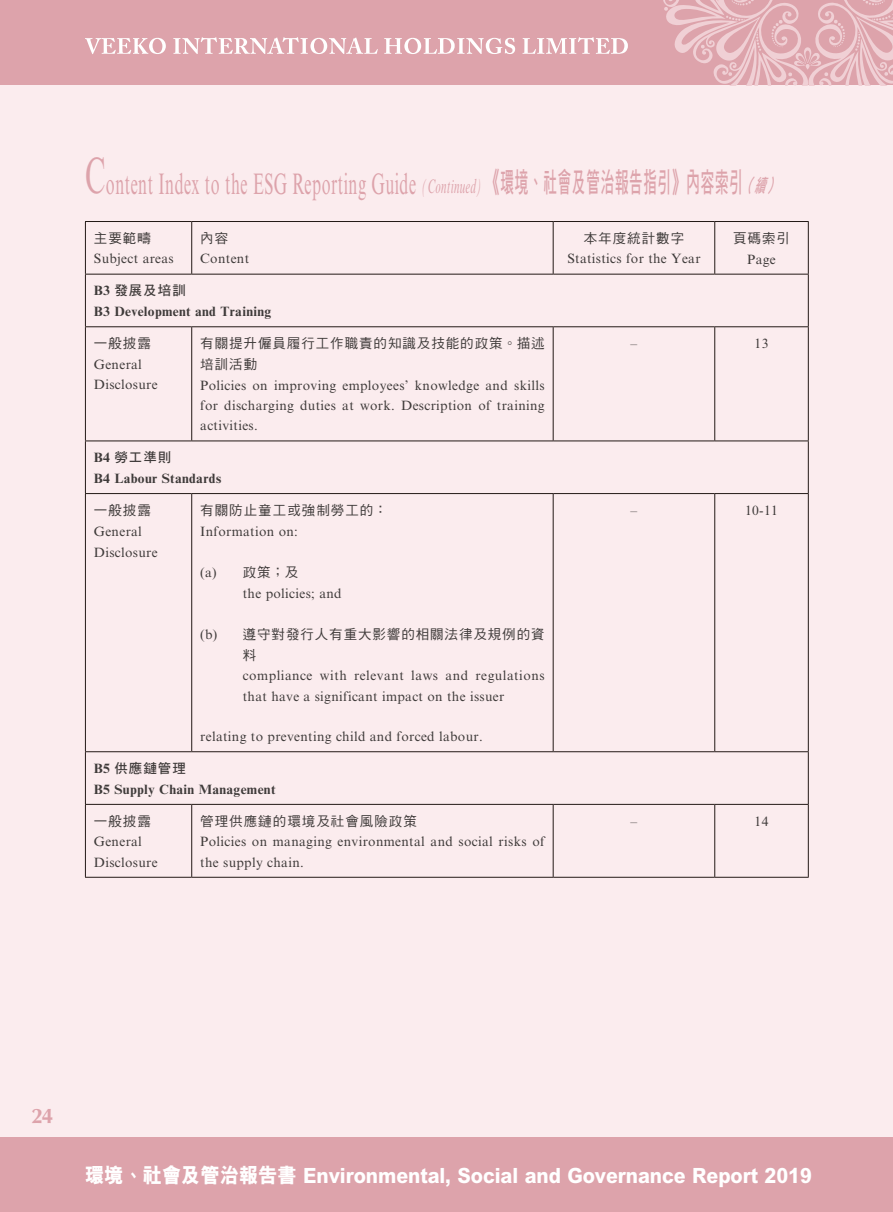
<style>
.page{position:relative;width:893px;height:1212px;background:#fff}
.page>*{position:absolute;margin:0;border:0;box-sizing:border-box;transform-origin:0 0}
.t1{font:29.7px "Times New Roman MT Std";letter-spacing:.03em;color:#dda3ab;scale:.55 1}
.t2{font:800 21px "M Hei HK";letter-spacing:-.005em;color:#fff;scale:.92 1}
.t3{font:700 21px "Optima LT Std";color:#dda3ab}
.t4{font:13.5px/20.2px "Times New Roman MT Std";letter-spacing:.025em;color:#3f3b3a}
.t5{font:13.5px/21px "DF Hei Std W5";letter-spacing:.075em;color:#3f3b3a}
.t6{font:700 13.5px "Times New Roman MT Std";letter-spacing:.025em;color:#3f3b3a}
.t7{font:13.5px "DF Hei Std W7";letter-spacing:.075em;color:#3f3b3a}
.s1{font-size:51.15px}
.s2{font-style:italic;font-size:19.8px}
.s3{font-family:"DF Hei Std W7";font-size:28.2px}
.s4{font-family:"DF Hei Std W7";font-style:italic;font-size:18.75px}
.s5{font-family:"Times New Roman MT Std";font-weight:700}
.s6{font-family:"Times New Roman MT Std"}
</style>
<div class="page">
<div style="left:0;top:0;width:892px;height:1212px;background:#fbecee"></div>
<div style="left:0;top:0;width:892px;height:85px;background:#dda3ab"></div>
<div style="left:0;top:1137px;width:892px;height:75px;background:#dda3ab"></div>
<svg style="left:663px;top:0;width:229px;height:85px"></svg>
<svg style="left:85px;top:38px;width:81px;height:16px"></svg>
<svg style="left:173px;top:37px;width:205px;height:17px"></svg>
<svg style="left:384px;top:38px;width:131px;height:16px"></svg>
<svg style="left:523px;top:37px;width:105px;height:17px"></svg>
<hr style="left:85px;top:221px;width:107px;height:1px;background:#231916">
<hr style="left:85px;top:222px;width:1px;height:52px;background:#231916">
<hr style="left:192px;top:221px;width:361px;height:1px;background:#231916">
<hr style="left:191px;top:222px;width:1px;height:52px;background:#231916">
<hr style="left:553px;top:221px;width:162px;height:1px;background:#231916">
<hr style="left:553px;top:222px;width:1px;height:52px;background:#231916">
<hr style="left:715px;top:221px;width:94px;height:1px;background:#231916">
<hr style="left:714px;top:222px;width:1px;height:52px;background:#231916">
<hr style="left:808px;top:222px;width:1px;height:52px;background:#231916">
<hr style="left:85px;top:274px;width:107px;height:1px;background:#231916">
<hr style="left:192px;top:274px;width:361px;height:1px;background:#231916">
<hr style="left:553px;top:274px;width:162px;height:1px;background:#231916">
<hr style="left:715px;top:274px;width:94px;height:1px;background:#231916">
<hr style="left:85px;top:327px;width:1px;height:113px;background:#231916">
<hr style="left:191px;top:327px;width:1px;height:113px;background:#231916">
<hr style="left:553px;top:327px;width:1px;height:113px;background:#231916">
<hr style="left:714px;top:327px;width:1px;height:113px;background:#231916">
<hr style="left:808px;top:327px;width:1px;height:113px;background:#231916">
<hr style="left:85px;top:805px;width:1px;height:72px;background:#231916">
<hr style="left:191px;top:805px;width:1px;height:72px;background:#231916">
<hr style="left:553px;top:805px;width:1px;height:72px;background:#231916">
<hr style="left:714px;top:805px;width:1px;height:72px;background:#231916">
<hr style="left:808px;top:805px;width:1px;height:72px;background:#231916">
<hr style="left:85px;top:274px;width:1px;height:52px;background:#231916">
<hr style="left:808px;top:274px;width:1px;height:52px;background:#231916">
<hr style="left:85px;top:326px;width:107px;height:1px;background:#231916">
<hr style="left:192px;top:326px;width:361px;height:1px;background:#231916">
<hr style="left:553px;top:326px;width:162px;height:1px;background:#231916">
<hr style="left:715px;top:326px;width:94px;height:1px;background:#231916">
<hr style="left:85px;top:440px;width:107px;height:1px;background:#231916">
<hr style="left:85px;top:441px;width:1px;height:52px;background:#231916">
<hr style="left:192px;top:440px;width:361px;height:1px;background:#231916">
<hr style="left:553px;top:440px;width:162px;height:1px;background:#231916">
<hr style="left:715px;top:440px;width:94px;height:1px;background:#231916">
<hr style="left:808px;top:441px;width:1px;height:52px;background:#231916">
<hr style="left:715px;top:493px;width:94px;height:1px;background:#231916">
<hr style="left:808px;top:494px;width:1px;height:257px;background:#231916">
<hr style="left:553px;top:493px;width:162px;height:1px;background:#231916">
<hr style="left:714px;top:494px;width:1px;height:257px;background:#231916">
<hr style="left:192px;top:493px;width:361px;height:1px;background:#231916">
<hr style="left:553px;top:494px;width:1px;height:257px;background:#231916">
<hr style="left:85px;top:493px;width:107px;height:1px;background:#231916">
<hr style="left:85px;top:494px;width:1px;height:257px;background:#231916">
<hr style="left:191px;top:494px;width:1px;height:257px;background:#231916">
<hr style="left:85px;top:751px;width:107px;height:1px;background:#231916">
<hr style="left:85px;top:752px;width:1px;height:52px;background:#231916">
<hr style="left:192px;top:751px;width:361px;height:1px;background:#231916">
<hr style="left:553px;top:751px;width:162px;height:1px;background:#231916">
<hr style="left:715px;top:751px;width:94px;height:1px;background:#231916">
<hr style="left:808px;top:752px;width:1px;height:52px;background:#231916">
<hr style="left:85px;top:804px;width:107px;height:1px;background:#231916">
<hr style="left:192px;top:804px;width:361px;height:1px;background:#231916">
<hr style="left:553px;top:804px;width:162px;height:1px;background:#231916">
<hr style="left:715px;top:804px;width:94px;height:1px;background:#231916">
<hr style="left:85px;top:877px;width:107px;height:1px;background:#231916">
<hr style="left:192px;top:877px;width:361px;height:1px;background:#231916">
<hr style="left:553px;top:877px;width:162px;height:1px;background:#231916">
<hr style="left:715px;top:877px;width:94px;height:1px;background:#231916">
<h1 class="t1" style="left:85px;top:166px;width:1269px"><span class="s1">C</span>ontent Index to the ESG Reporting Guide <span class="s2">(Continued)</span> <span class="s3">《環境、社會及管治報告指引》內容索引</span><span class="s4">（續）</span></h1>
<p class="t5" style="left:94px;top:227px;width:59px">主要範疇</p>
<p class="t4" style="left:94px;top:249px;width:81px">Subject areas</p>
<p class="t5" style="left:584px;top:227px;width:102px">本年度統計數字</p>
<p class="t4" style="left:567px;top:249px;width:135px">Statistics for the Year</p>
<p class="t5" style="left:733px;top:227px;width:59px">頁碼索引</p>
<p class="t4" style="left:747px;top:249px;width:30px">Page</p>
<p class="t5" style="left:200px;top:227px;width:30px">內容</p>
<p class="t4" style="left:200px;top:249px;width:50px">Content</p>
<p class="t7" style="left:94px;top:283px;width:94px"><span class="s5">B3</span> 發展及培訓</p>
<p class="t6" style="left:94px;top:303px;width:179px">B3 Development and Training</p>
<p class="t5" style="left:94px;top:332px;width:59px">一般披露</p>
<p class="t4" style="left:94px;top:354px;width:65px">General<br>Disclosure</p>
<p class="t5" style="left:200px;top:332px;width:346px">有關提升僱員履行工作職責的知識及技能的政策。描述培訓活動</p>
<p class="t4" style="left:200px;top:375px;width:346px;text-align:justify">Policies on improving employees’ knowledge and skills for discharging duties at work. Description of training activities.</p>
<p class="t7" style="left:94px;top:450px;width:79px"><span class="s5">B4</span> 勞工準則</p>
<p class="t6" style="left:94px;top:470px;width:129px">B4 Labour Standards</p>
<p class="t5" style="left:94px;top:499px;width:59px">一般披露</p>
<p class="t4" style="left:94px;top:521px;width:65px;line-height:21px">General<br>Disclosure</p>
<p class="t5" style="left:200px;top:499px;width:188px">有關防止童工或強制勞工的：</p>
<p class="t4" style="left:200px;top:521px;width:99px">Information on:</p>
<p class="t5" style="left:200px;top:561px;width:100px"><span class="s6">(a)</span> 政策；及</p>
<p class="t4" style="left:243px;top:583px;width:100px">the policies; and</p>
<p class="t5" style="left:243px;top:623px;width:303px;text-indent:-43px"><span class="s6">(b)</span> 遵守對發行人有重大影響的相關法律及規例的資料</p>
<p class="t4" style="left:243px;top:665px;width:303px">compliance with relevant laws and regulations that have a significant impact on the issuer</p>
<p class="t4" style="left:200px;top:726px;width:284px">relating to preventing child and forced labour.</p>
<p class="t7" style="left:94px;top:761px;width:94px"><span class="s5">B5</span> 供應鏈管理</p>
<p class="t6" style="left:94px;top:781px;width:183px">B5 Supply Chain Management</p>
<p class="t5" style="left:94px;top:810px;width:59px">一般披露</p>
<p class="t4" style="left:94px;top:831px;width:65px">General<br>Disclosure</p>
<p class="t5" style="left:200px;top:810px;width:218px">管理供應鏈的環境及社會風險政策</p>
<p class="t4" style="left:200px;top:831px;width:346px">Policies on managing environmental and social risks of the supply chain.</p>
<p class="t4" style="left:631px;top:333px;width:8px">–</p>
<p class="t4" style="left:755px;top:333px;width:15px">13</p>
<p class="t4" style="left:631px;top:500px;width:8px">–</p>
<p class="t4" style="left:745px;top:500px;width:34px">10-11</p>
<p class="t4" style="left:631px;top:811px;width:8px">–</p>
<p class="t4" style="left:755px;top:811px;width:15px">14</p>
<h2 class="t3" style="left:31px;top:1104px;width:24px">24</h2>
<h2 class="t2" style="left:85px;top:1161px;width:791px">環境、社會及管治報告書 Environmental, Social and Governance Report 2019</h2>
</div>
